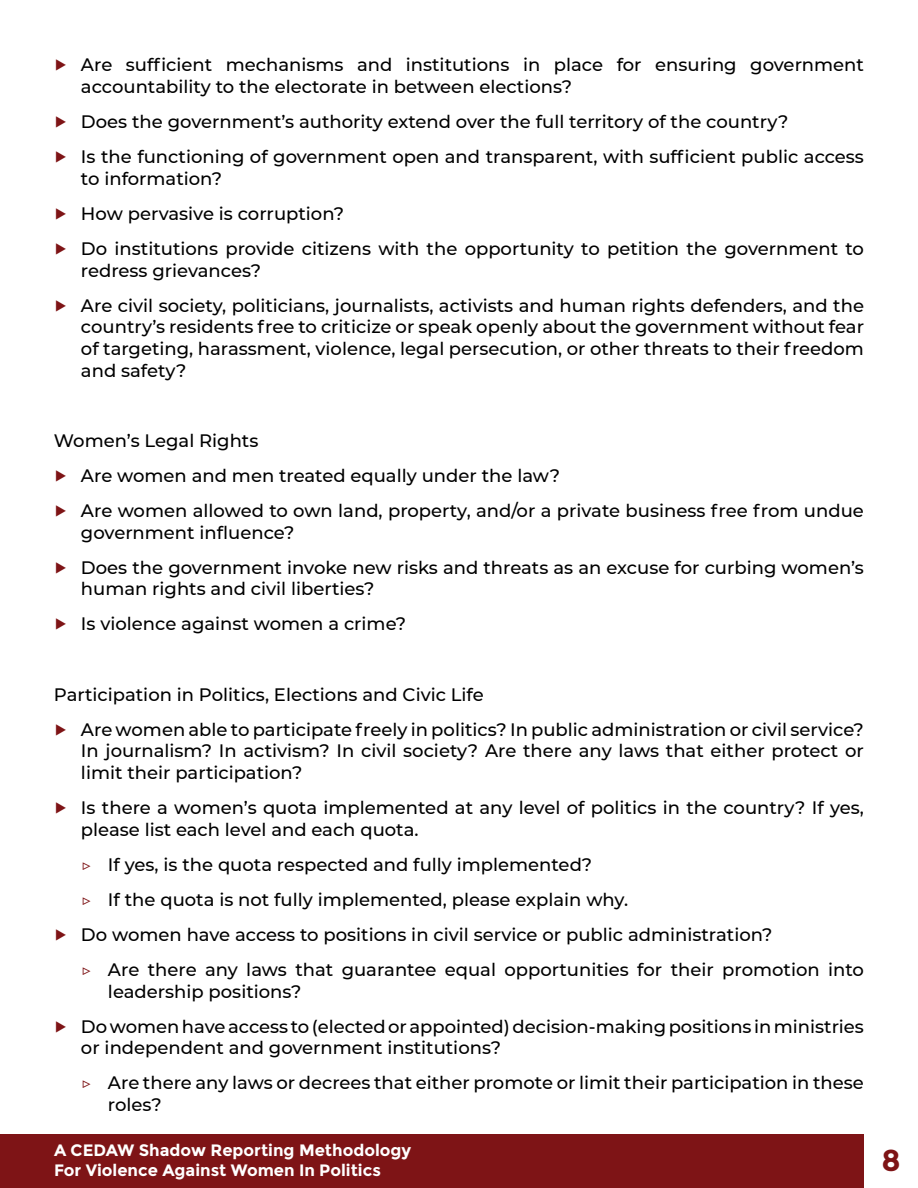
<style>
.page{position:relative;width:918px;height:1188px;background:#fff}
.page>*{position:absolute;margin:0;border:0;box-sizing:border-box;transform-origin:0 0}
.t1{font:700 30px "Montserrat";color:#7e1416}
.t2{font:500 18px/35.1px "Montserrat";color:#000}
.t3{font:700 16.5px/19.8px "Montserrat";color:#fff}
.s1{color:#7e1416}
</style>
<div class="page">
<div style="left:0;top:1134px;width:864px;height:54px;background:#7e1416"></div>
<p class="t2" style="left:81px;top:54px;width:784px;line-height:21.6px;text-indent:-27px"><span class="s1">▶</span> Are sufficient mechanisms and institutions in place for ensuring government accountability to the electorate in between elections?</p>
<p class="t2" style="left:54px;top:103px;width:812px"><span class="s1">▶</span> Does the government’s authority extend over the full territory of the country?<br><span class="s1">▶</span> Is the functioning of government open and transparent, with sufficient public access</p>
<p class="t2" style="left:54px;top:160px;width:812px;text-indent:27px">to information?<br><span class="s1">▶</span> How pervasive is corruption?<br><span class="s1">▶</span> Do institutions provide citizens with the opportunity to petition the government to</p>
<p class="t2" style="left:54px;top:252px;width:812px;text-indent:27px">redress grievances?<br><span class="s1">▶</span> Are civil society, politicians, journalists, activists and human rights defenders, and the</p>
<p class="t2" style="left:81px;top:315px;width:785px;line-height:21.6px;text-align:justify">country’s residents free to criticize or speak openly about the government without fear of targeting, harassment, violence, legal persecution, or other threats to their freedom and safety?</p>
<p class="t2" style="left:54px;top:422px;width:811px">Women’s Legal Rights<br><span class="s1">▶</span> Are women and men treated equally under the law?<br><span class="s1">▶</span> Are women allowed to own land, property, and/or a private business free from undue</p>
<p class="t2" style="left:54px;top:514px;width:811px;text-indent:27px">government influence?<br><span class="s1">▶</span> Does the government invoke new risks and threats as an excuse for curbing women’s</p>
<p class="t2" style="left:54px;top:571px;width:354px;text-align:center">human rights and civil liberties?<br><span class="s1">▶</span> Is violence against women a crime?</p>
<p class="t2" style="left:54px;top:676px;width:811px">Participation in Politics, Elections and Civic Life<br><span class="s1">▶</span> Are women able to participate freely in politics? In public administration or civil service?</p>
<p class="t2" style="left:81px;top:739px;width:784px;line-height:21.6px">In journalism? In activism? In civil society? Are there any laws that either protect or limit their participation?</p>
<p class="t2" style="left:81px;top:796px;width:785px;line-height:21.6px;text-indent:-27px"><span class="s1">▶</span> Is there a women’s quota implemented at any level of politics in the country? If yes, please list each level and each quota.</p>
<p class="t2" style="left:81px;top:846px;width:513px"><span class="s1">▷</span> If yes, is the quota respected and fully implemented?</p>
<p class="t2" style="left:81px;top:881px;width:549px"><span class="s1">▷</span> If the quota is not fully implemented, please explain why.</p>
<p class="t2" style="left:54px;top:916px;width:720px"><span class="s1">▶</span> Do women have access to positions in civil service or public administration?</p>
<p class="t2" style="left:81px;top:951px;width:785px"><span class="s1">▷</span> Are there any laws that guarantee equal opportunities for their promotion into</p>
<p class="t2" style="left:54px;top:973px;width:811px;text-indent:54px">leadership positions?<br><span class="s1">▶</span> Do women have access to (elected or appointed) decision-making positions in ministries</p>
<p class="t2" style="left:81px;top:1030px;width:784px">or independent and government institutions?<br><span class="s1">▷</span> Are there any laws or decrees that either promote or limit their participation in these</p>
<p class="t2" style="left:108px;top:1086px;width:55px">roles?</p>
<p class="t3" style="left:54px;top:1140px;width:359px">A CEDAW Shadow Reporting Methodology<br>For Violence Against Women In Politics</p>
<h1 class="t1" style="left:881px;top:1143px;width:21px">8</h1>
</div>
